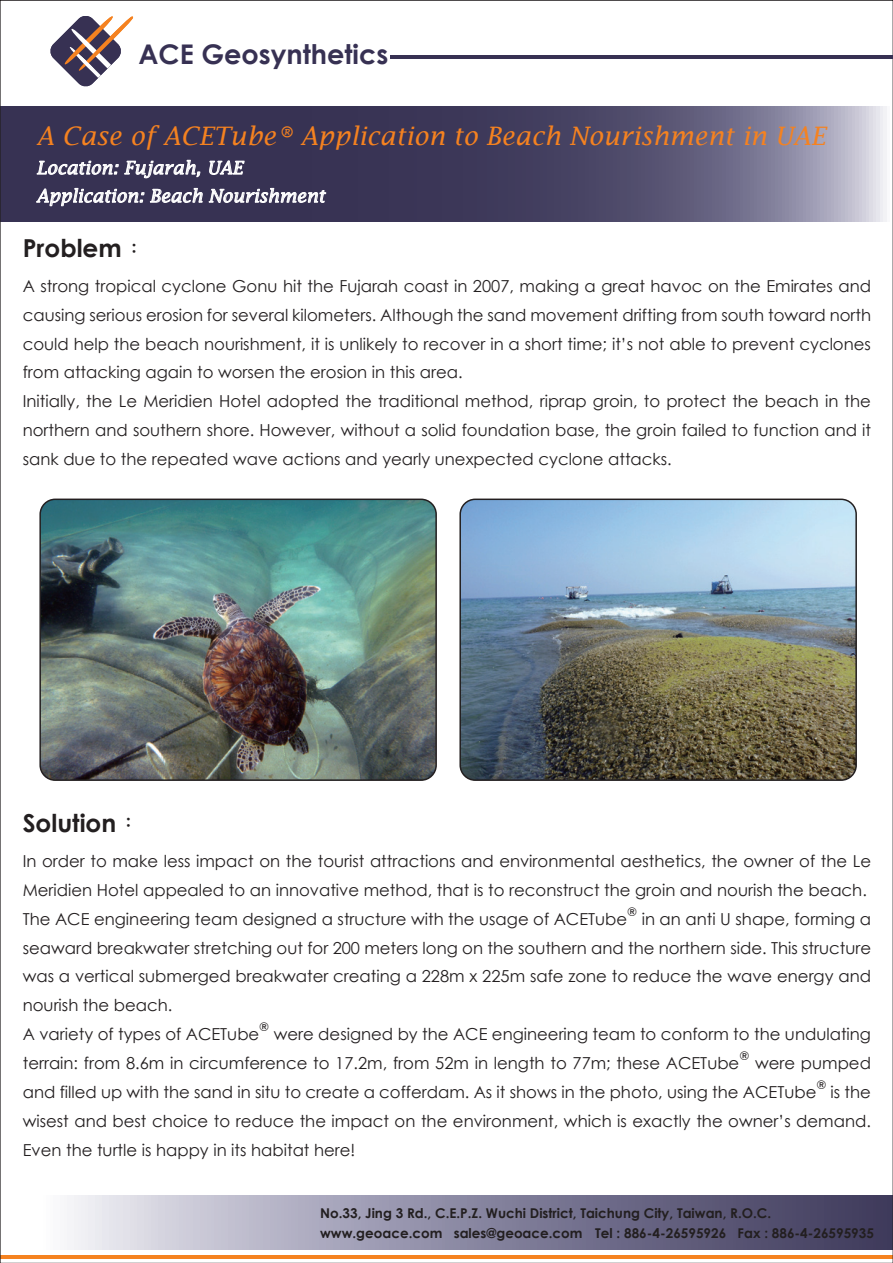
<style>
.page{position:relative;width:893px;height:1263px;background:#fff}
.page>*{position:absolute;margin:0;border:0;box-sizing:border-box;transform-origin:0 0}
.t1{font:700 27.15px "Century Gothic";color:#373153}
.t2{font:italic 25.5px "Lucida Fax";color:#f58220}
.t3{font:700 24.75px "Century Gothic";color:#231f20}
.t4{font:italic 18px "Lucida Fax";color:#fff}
.t5{font:16.5px/28.8px "Century Gothic";color:#231f20}
.t6{font:700 13.5px "Century Gothic";color:#231f20}
.t7{font:condensed 12px "Swiss 721 BT";color:#231f20}
.s1{font-family:"Adobe Ming Std";font-weight:300}
</style>
<div class="page">
<svg style="left:2px;top:107px;width:885px;height:115px;background:#534f6e"></svg>
<svg style="left:39px;top:1195px;width:854px;height:54px;background:#908ea5"></svg>
<hr style="left:0;top:1255px;width:893px;height:3px;background:#f58220">
<svg style="left:50px;top:16px;width:84px;height:71px"></svg>
<hr style="left:390px;top:55px;width:503px;height:4px;background:#373153">
<img style="left:42px;top:499px;width:393px;height:279px">
<div style="left:39px;top:499px;width:398px;height:282px;border:2px solid #231f20;border-radius:15px"></div>
<img style="left:462px;top:499px;width:393px;height:279px">
<div style="left:459px;top:499px;width:398px;height:282px;border:2px solid #231f20;border-radius:15px"></div>
<svg style="left:36px;top:188px;width:108px;height:18px;background:#726e85"></svg>
<svg style="left:150px;top:188px;width:53px;height:15px"></svg>
<svg style="left:209px;top:188px;width:117px;height:16px;background:#79758b"></svg>
<svg style="left:37px;top:160px;width:163px;height:18px;background:#6e6a82"></svg>
<svg style="left:209px;top:161px;width:36px;height:14px"></svg>
<h1 class="t1" style="left:139px;top:37px;width:251px">ACE Geosynthetics</h1>
<h2 class="t2" style="left:36px;top:121px;width:791px">A Case of ACETube® Application to Beach Nourishment in UAE</h2>
<p class="t4" style="left:36px;top:186px;width:290px">Application: Beach Nourishment</p>
<p class="t4" style="left:36px;top:157px;width:208px">Location: Fujarah, UAE</p>
<h3 class="t3" style="left:23px;top:233px;width:125px">Problem<span class="s1">：</span></h3>
<p class="t5" style="left:23px;top:271px;width:850px">A strong tropical cyclone Gonu hit the Fujarah coast in 2007, making a great havoc on the Emirates and causing serious erosion for several kilometers. Although the sand movement drifting from south toward north could help the beach nourishment, it is unlikely to recover in a short time; it’s not able to prevent cyclones from attacking again to worsen the erosion in this area.<br>Initially, the Le Meridien Hotel adopted the traditional method, riprap groin, to protect the beach in the northern and southern shore. However, without a solid foundation base, the groin failed to function and it sank due to the repeated wave actions and yearly unexpected cyclone attacks.</p>
<h3 class="t3" style="left:23px;top:807px;width:120px">Solution<span class="s1">：</span></h3>
<p class="t5" style="left:23px;top:846px;width:850px">In order to make less impact on the tourist attractions and environmental aesthetics, the owner of the Le<br>Meridien Hotel appealed to an innovative method, that is to reconstruct the groin and nourish the beach.<br>The ACE engineering team designed a structure with the usage of ACETube</p>
<p class="t7" style="left:627px;top:904px;width:11px">®</p>
<p class="t5" style="left:23px;top:904px;width:850px;text-indent:619px">in an anti U shape, forming a seaward breakwater stretching out for 200 meters long on the southern and the northern side. This structure was a vertical submerged breakwater creating a 228m x 225m safe zone to reduce the wave energy and nourish the beach.<br>A variety of types of ACETube</p>
<p class="t7" style="left:259px;top:1020px;width:11px">®</p>
<p class="t5" style="left:23px;top:1019px;width:850px;text-indent:251px">were designed by the ACE engineering team to conform to the undulating terrain: from 8.6m in circumference to 17.2m, from 52m in length to 77m; these ACETube</p>
<p class="t7" style="left:739px;top:1048px;width:11px">®</p>
<p class="t5" style="left:23px;top:1048px;width:850px;text-indent:732px">were pumped and filled up with the sand in situ to create a cofferdam. As it shows in the photo, using the ACETube</p>
<p class="t7" style="left:816px;top:1077px;width:11px">®</p>
<p class="t5" style="left:23px;top:1077px;width:850px;text-align:justify;text-indent:808px">is the wisest and best choice to reduce the impact on the environment, which is exactly the owner’s demand.<br>Even the turtle is happy in its habitat here!</p>
<p class="t6" style="left:320px;top:1204px;width:453px">No.33, Jing 3 Rd., C.E.P.Z. Wuchi District, Taichung City, Taiwan, R.O.C.</p>
<p class="t6" style="left:320px;top:1224px;width:555px">www.geoace.com sales@geoace.com Tel : 886-4-26595926 Fax : 886-4-26595935</p>
</div>
